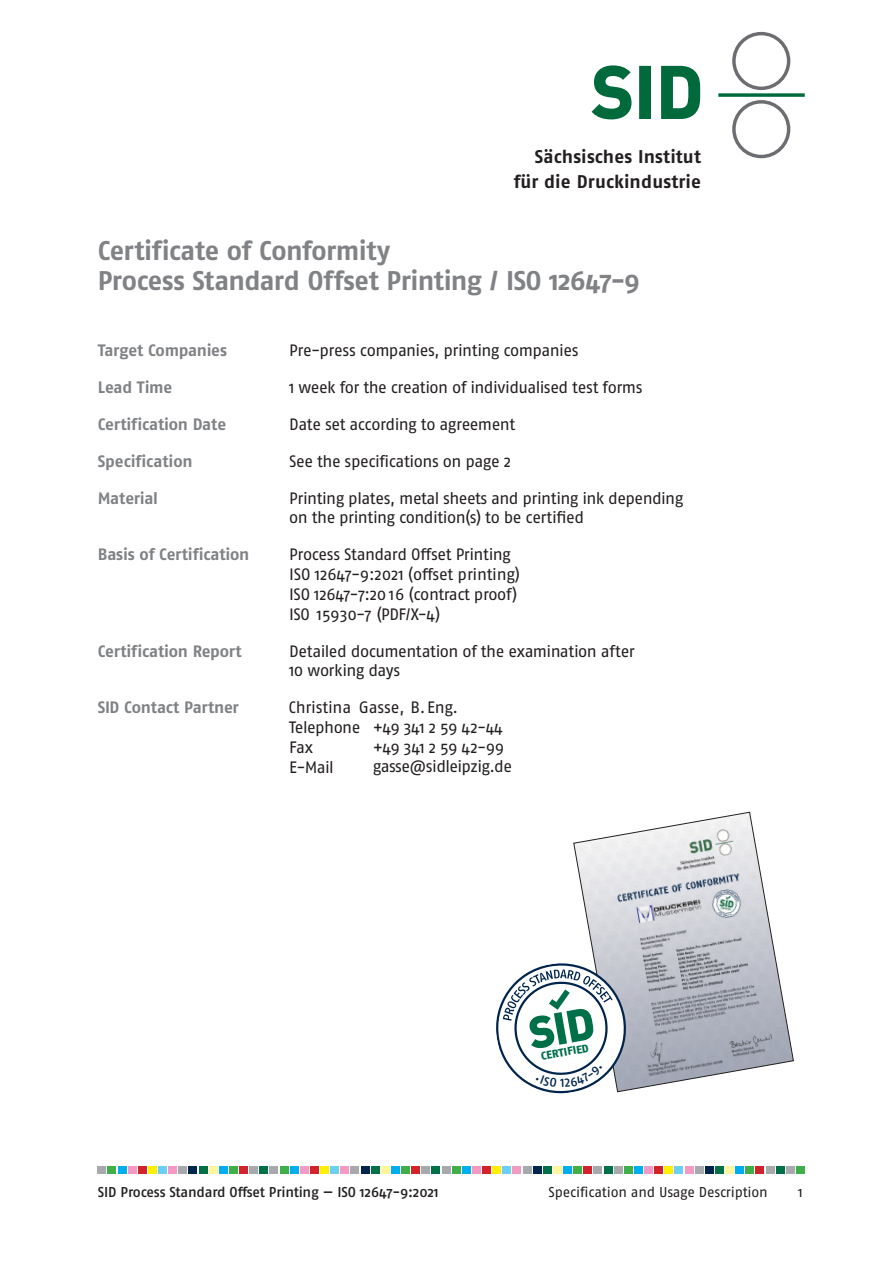
<style>
.page{position:relative;width:893px;height:1263px;background:#fff}
.page>*{position:absolute;margin:0;border:0;box-sizing:border-box;transform-origin:0 0}
.t1{font:700 27px/30px "Fago Pro";letter-spacing:-.015em;color:#808285}
.t2{font:700 18.45px/24.2px "Fago Pro";letter-spacing:.01em;color:#231f20;text-align:right}
.t3{font:16.5px/19.8px "Fago Pro";letter-spacing:-.03em;color:#231f20}
.t4{font:700 16.5px "Fago Pro";letter-spacing:-.01em;color:#808285}
.t5{font:16.5px "Fago Pro";letter-spacing:-.01em;color:#231f20}
.t6{font:500 14.25px "Fago Pro";letter-spacing:-.015em;color:#231f20}
.t7{font:14.25px "Fago Pro";letter-spacing:-.015em;color:#231f20}
.t8{font:800 11.25px "Fago Pro";color:#007049}
</style>
<div class="page">
<svg style="left:591px;top:65px;width:110px;height:55px"></svg>
<svg style="left:718px;top:93px;width:87px;height:4px"></svg>
<div style="left:732px;top:32px;width:58px;height:58px;border:3px solid #6c6d70;border-radius:50%"></div>
<div style="left:732px;top:100px;width:58px;height:58px;border:3px solid #6c6d70;border-radius:50%"></div>
<div style="left:260px;top:1166px;width:8px;height:8px;background:#007049"></div>
<div style="left:250px;top:1166px;width:8px;height:8px;background:#a8a9ad"></div>
<div style="left:240px;top:1166px;width:8px;height:8px;background:#d1232a"></div>
<div style="left:229px;top:1166px;width:9px;height:8px;background:#40ae49"></div>
<div style="left:219px;top:1166px;width:8px;height:8px;background:#00aeef"></div>
<div style="left:209px;top:1166px;width:8px;height:8px;background:#fff79a"></div>
<div style="left:199px;top:1166px;width:8px;height:8px;background:#007049"></div>
<div style="left:189px;top:1166px;width:8px;height:8px;background:#00254c"></div>
<div style="left:179px;top:1166px;width:8px;height:8px;background:#a8a9ad"></div>
<div style="left:169px;top:1166px;width:8px;height:8px;background:#f499c2"></div>
<div style="left:159px;top:1166px;width:8px;height:8px;background:#6bcff6"></div>
<div style="left:148px;top:1166px;width:9px;height:8px;background:#fff101"></div>
<div style="left:138px;top:1166px;width:8px;height:8px;background:#d1232a"></div>
<div style="left:128px;top:1166px;width:8px;height:8px;background:#f499c2"></div>
<div style="left:118px;top:1166px;width:8px;height:8px;background:#00aeef"></div>
<div style="left:108px;top:1166px;width:8px;height:8px;background:#40ae49"></div>
<div style="left:98px;top:1166px;width:8px;height:8px;background:#a8a9ad"></div>
<div style="left:432px;top:1166px;width:8px;height:8px;background:#007049"></div>
<div style="left:422px;top:1166px;width:8px;height:8px;background:#a8a9ad"></div>
<div style="left:412px;top:1166px;width:8px;height:8px;background:#d1232a"></div>
<div style="left:402px;top:1166px;width:8px;height:8px;background:#40ae49"></div>
<div style="left:391px;top:1166px;width:8px;height:8px;background:#00aeef"></div>
<div style="left:381px;top:1166px;width:8px;height:8px;background:#fff79a"></div>
<div style="left:371px;top:1166px;width:8px;height:8px;background:#007049"></div>
<div style="left:361px;top:1166px;width:8px;height:8px;background:#00254c"></div>
<div style="left:351px;top:1166px;width:8px;height:8px;background:#a8a9ad"></div>
<div style="left:341px;top:1166px;width:8px;height:8px;background:#f499c2"></div>
<div style="left:331px;top:1166px;width:8px;height:8px;background:#6bcff6"></div>
<div style="left:321px;top:1166px;width:8px;height:8px;background:#fff101"></div>
<div style="left:310px;top:1166px;width:8px;height:8px;background:#d1232a"></div>
<div style="left:300px;top:1166px;width:8px;height:8px;background:#f499c2"></div>
<div style="left:290px;top:1166px;width:8px;height:8px;background:#00aeef"></div>
<div style="left:280px;top:1166px;width:8px;height:8px;background:#40ae49"></div>
<div style="left:270px;top:1166px;width:8px;height:8px;background:#a8a9ad"></div>
<div style="left:604px;top:1166px;width:8px;height:8px;background:#007049"></div>
<div style="left:594px;top:1166px;width:8px;height:8px;background:#a8a9ad"></div>
<div style="left:584px;top:1166px;width:8px;height:8px;background:#d1232a"></div>
<div style="left:574px;top:1166px;width:8px;height:8px;background:#40ae49"></div>
<div style="left:563px;top:1166px;width:9px;height:8px;background:#00aeef"></div>
<div style="left:553px;top:1166px;width:8px;height:8px;background:#fff79a"></div>
<div style="left:543px;top:1166px;width:8px;height:8px;background:#007049"></div>
<div style="left:533px;top:1166px;width:8px;height:8px;background:#00254c"></div>
<div style="left:523px;top:1166px;width:8px;height:8px;background:#a8a9ad"></div>
<div style="left:513px;top:1166px;width:8px;height:8px;background:#f499c2"></div>
<div style="left:503px;top:1166px;width:8px;height:8px;background:#6bcff6"></div>
<div style="left:493px;top:1166px;width:8px;height:8px;background:#fff101"></div>
<div style="left:482px;top:1166px;width:9px;height:8px;background:#d1232a"></div>
<div style="left:472px;top:1166px;width:8px;height:8px;background:#f499c2"></div>
<div style="left:462px;top:1166px;width:8px;height:8px;background:#00aeef"></div>
<div style="left:452px;top:1166px;width:8px;height:8px;background:#40ae49"></div>
<div style="left:442px;top:1166px;width:8px;height:8px;background:#a8a9ad"></div>
<div style="left:776px;top:1166px;width:8px;height:8px;background:#007049"></div>
<div style="left:766px;top:1166px;width:8px;height:8px;background:#a8a9ad"></div>
<div style="left:756px;top:1166px;width:8px;height:8px;background:#d1232a"></div>
<div style="left:746px;top:1166px;width:8px;height:8px;background:#40ae49"></div>
<div style="left:736px;top:1166px;width:8px;height:8px;background:#00aeef"></div>
<div style="left:725px;top:1166px;width:9px;height:8px;background:#fff79a"></div>
<div style="left:715px;top:1166px;width:8px;height:8px;background:#007049"></div>
<div style="left:705px;top:1166px;width:8px;height:8px;background:#00254c"></div>
<div style="left:695px;top:1166px;width:8px;height:8px;background:#a8a9ad"></div>
<div style="left:685px;top:1166px;width:8px;height:8px;background:#f499c2"></div>
<div style="left:675px;top:1166px;width:8px;height:8px;background:#6bcff6"></div>
<div style="left:665px;top:1166px;width:8px;height:8px;background:#fff101"></div>
<div style="left:655px;top:1166px;width:8px;height:8px;background:#d1232a"></div>
<div style="left:644px;top:1166px;width:9px;height:8px;background:#f499c2"></div>
<div style="left:634px;top:1166px;width:8px;height:8px;background:#00aeef"></div>
<div style="left:624px;top:1166px;width:8px;height:8px;background:#40ae49"></div>
<div style="left:614px;top:1166px;width:8px;height:8px;background:#a8a9ad"></div>
<div style="left:796px;top:1166px;width:8px;height:8px;background:#40ae49"></div>
<div style="left:786px;top:1166px;width:8px;height:8px;background:#a8a9ad"></div>
<svg style="left:573px;top:812px;width:221px;height:278px"></svg>
<svg style="left:496px;top:957px;width:134px;height:137px"></svg>
<p class="t2" style="left:514px;top:145px;width:189px">Sächsisches Institut für die Druckindustrie</p>
<h1 class="t1" style="left:98px;top:235px;width:543px">Certificate of Conformity<br>Process Standard Offset Printing / ISO 12647-9</h1>
<p class="t4" style="left:98px;top:341px;width:131px">Target Companies</p>
<p class="t3" style="left:289px;top:341px;width:291px">Pre-press companies, printing companies</p>
<p class="t4" style="left:98px;top:378px;width:76px">Lead Time</p>
<p class="t3" style="left:289px;top:378px;width:355px">1 week for the creation of individualised test forms</p>
<p class="t4" style="left:98px;top:414px;width:130px">Certification Date</p>
<p class="t3" style="left:289px;top:414px;width:228px">Date set according to agreement</p>
<p class="t4" style="left:98px;top:451px;width:96px">Specification</p>
<p class="t3" style="left:289px;top:451px;width:224px">See the specifications on page 2</p>
<p class="t4" style="left:98px;top:488px;width:62px">Material</p>
<p class="t3" style="left:289px;top:488px;width:396px">Printing plates, metal sheets and printing ink depending on the printing condition(s) to be certified</p>
<p class="t4" style="left:98px;top:545px;width:153px">Basis of Certification</p>
<p class="t3" style="left:289px;top:545px;width:232px">Process Standard Offset Printing<br>ISO 12647-9:2021 (offset printing)<br>ISO 12647-7:2016 (contract proof)<br>ISO 15930-7 (PDF/X-4)</p>
<p class="t4" style="left:98px;top:641px;width:145px">Certification Report</p>
<p class="t3" style="left:289px;top:641px;width:347px">Detailed documentation of the examination after<br>10 working days</p>
<p class="t4" style="left:98px;top:697px;width:142px">SID Contact Partner</p>
<p class="t3" style="left:289px;top:717px;width:73px">Telephone<br>Fax<br>E-Mail</p>
<p class="t5" style="left:289px;top:697px;width:171px">Christina Gasse, B.Eng.</p>
<p class="t3" style="left:373px;top:717px;width:141px">+49 341 2 59 42-44 +49 341 2 59 42-99 gasse@sidleipzig.de</p>
<p class="t8" style="left:540px;top:1049px;width:50px;rotate:-10deg">CERTIFIED</p>
<p class="t6" style="left:98px;top:1183px;width:343px">SID Process Standard Offset Printing ― ISO 12647-9:2021</p>
<p class="t7" style="left:549px;top:1183px;width:221px">Specification and Usage Description</p>
<p class="t7" style="left:798px;top:1183px;width:6px">1</p>
</div>
